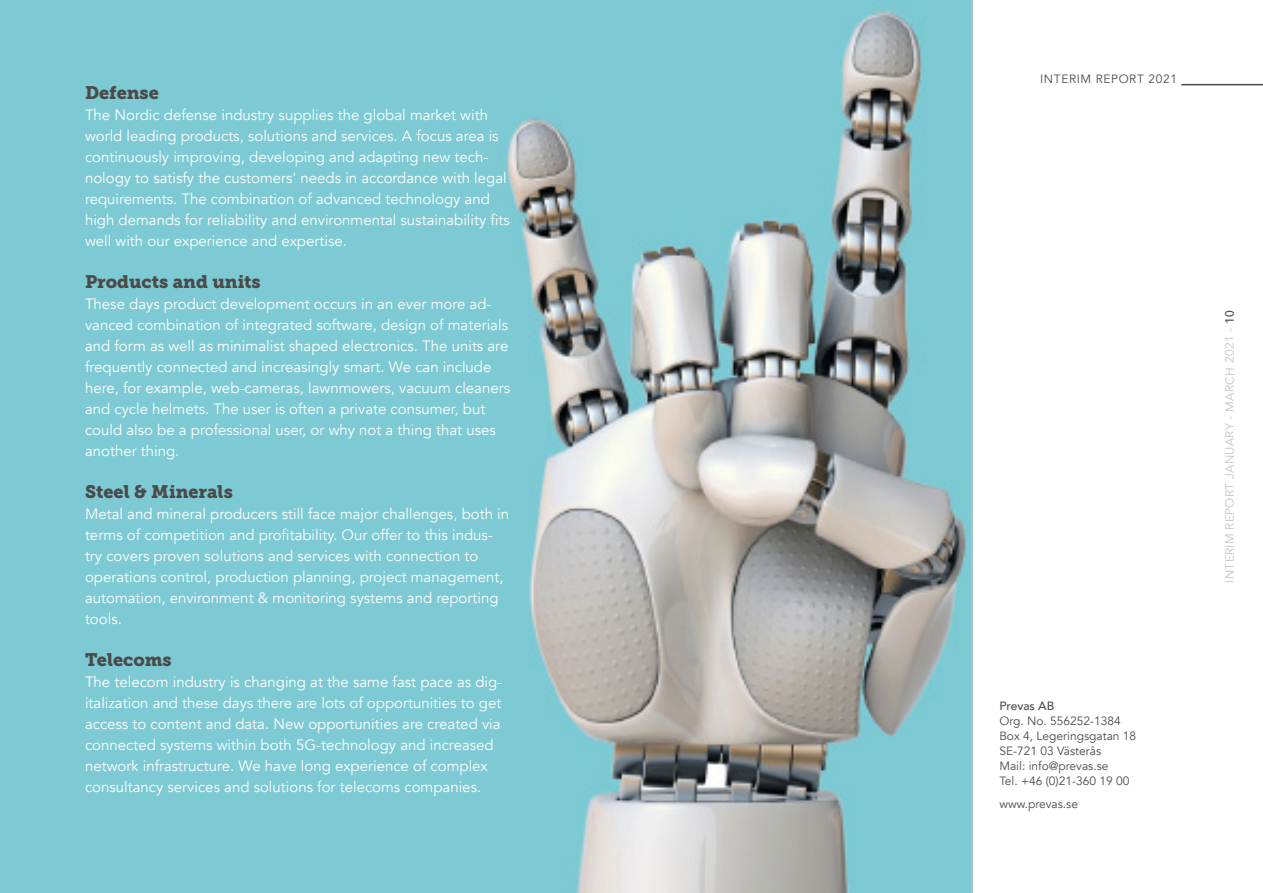
<style>
.page{position:relative;width:1263px;height:893px;background:#fff}
.page>*{position:absolute;margin:0;border:0;box-sizing:border-box;transform-origin:0 0}
.Brödtext_Rubrik{font:18px "Museo Slab 900";color:#4b4a4a}
.Brödtext{font:15px/21px "Avenir";color:#fff}
.Brödtext_Rubrik-2{font:15px/21px "Avenir";color:#fff}
.t1{font:12px/15px "Avenir";color:#4b4a4a}
.t2{font:12px "Avenir";letter-spacing:.025em;color:#c6c6c5}
.t3{font:12px "Avenir";letter-spacing:.05em;color:#4b4a4a}
.t4{font:500 12px "Avenir";color:#4b4a4a}
.s1{font-weight:500;color:#4b4a4a}
</style>
<div class="page">
<hr style="left:1181px;top:84px;width:82px;height:1px;background:#4b4a4a">
<img style="left:0;top:0;width:972px;height:893px">
<hr style="left:972px;top:0;width:1px;height:893px;background:#c6c6c5">
<p class="Brödtext_Rubrik" style="left:85px;top:82px;width:75px">Defense</p>
<p class="Brödtext_Rubrik-2" style="left:85px;top:105px;width:426px">The Nordic defense industry supplies the global market with world leading products, solutions and services. A focus area is continuously improving, developing and adapting new tech&shy;nology to satisfy the customers' needs in accordance with legal requirements. The combination of advanced technology and high demands for reliability and environmental sustainability fits well with our experience and expertise.</p>
<p class="Brödtext_Rubrik" style="left:85px;top:271px;width:177px">Products and units</p>
<p class="Brödtext" style="left:85px;top:294px;width:427px">These days product development occurs in an ever more ad&shy;vanced combination of integrated software, design of materials and form as well as minimalist shaped electronics. The units are frequently connected and increasingly smart. We can include here, for example, web-cameras, lawnmowers, vacuum cleaners and cycle helmets. The user is often a private consumer, but could also be a professional user, or why not a thing that uses another thing.</p>
<p class="Brödtext_Rubrik" style="left:85px;top:481px;width:149px">Steel &amp; Minerals</p>
<p class="Brödtext" style="left:85px;top:504px;width:426px">Metal and mineral producers still face major challenges, both in terms of competition and profitability. Our offer to this indus&shy;try covers proven solutions and services with connection to operations control, production planning, project management, automation, environment &amp; monitoring systems and reporting tools.</p>
<p class="Brödtext_Rubrik" style="left:85px;top:649px;width:88px">Telecoms</p>
<p class="Brödtext" style="left:85px;top:672px;width:419px">The telecom industry is changing at the same fast pace as dig&shy;italization and these days there are lots of opportunities to get access to content and data. New opportunities are created via connected systems within both 5G-technology and increased network infrastructure. We have long experience of complex consultancy services and solutions for telecoms companies.</p>
<p class="t3" style="left:1040px;top:72px;width:138px">INTERIM REPORT 2021</p>
<p class="t4" style="left:999px;top:696px;width:56px">Prevas AB</p>
<p class="t1" style="left:999px;top:714px;width:138px">Org. No. 556252-1384<br>Box 4, Legeringsgatan 18<br>SE-721 03 Västerås<br>Mail: info@prevas.se<br>Tel. +46 (0)21-360 19 00</p>
<p class="t1" style="left:999px;top:796px;width:80px">www.prevas.se</p>
<p class="t2" style="left:1222px;top:583px;width:274px;rotate:-90deg">INTERIM REPORT JANUARY - MARCH 2021 - <span class="s1">10</span></p>
</div>
